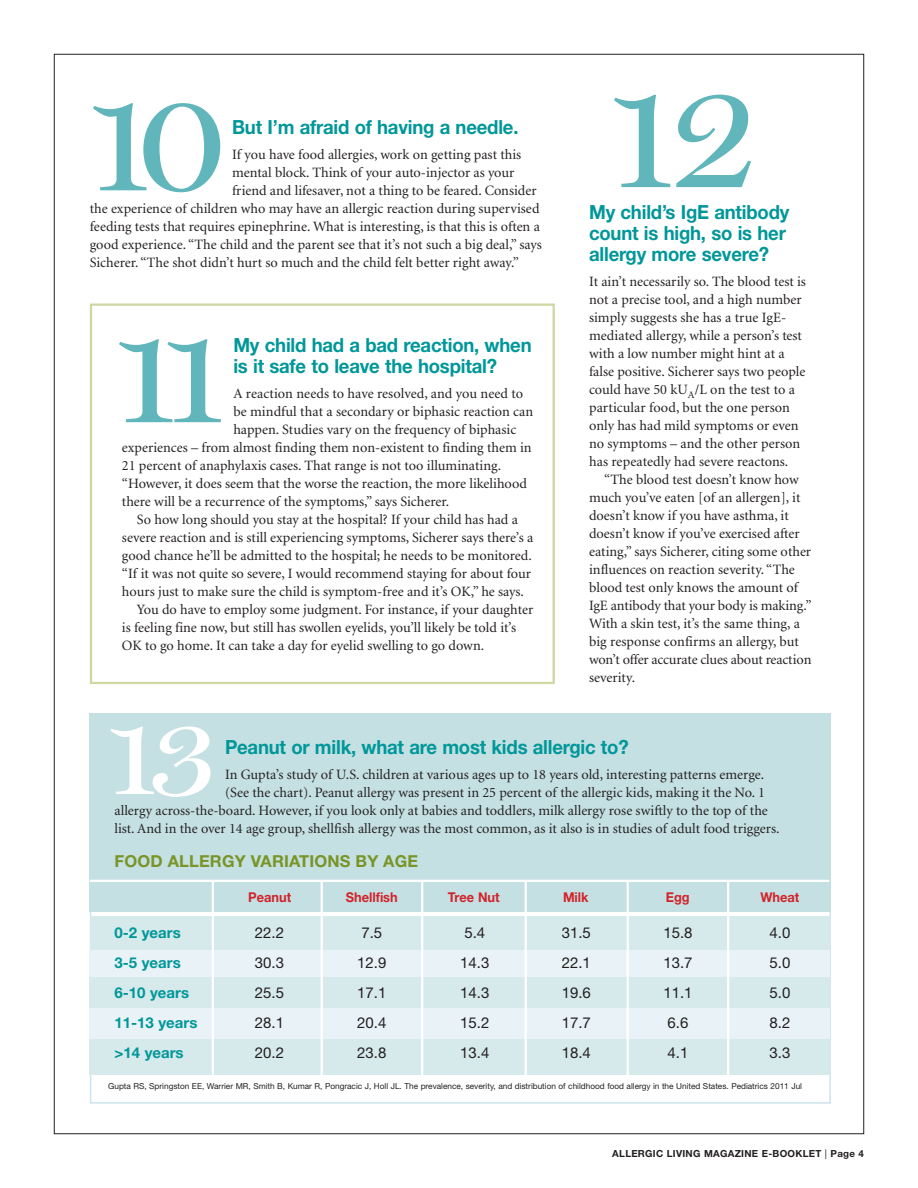
<style>
.page{position:relative;width:918px;height:1188px;background:#fff}
.page>*{position:absolute;margin:0;border:0;box-sizing:border-box;transform-origin:0 0}
.t1{font:149.1px "Miller Display";color:#61b6bb;scale:1.06 1}
.t2{font:140.7px "Miller Display";color:#61b6bb;scale:1.06 1}
.t3{font:133.95px "Miller Display";color:#61b6bb;scale:1.12 1}
.t4{font:108.9px "Miller Display";color:#fff;scale:1.12 1}
.t5{font:700 19.5px/21px "Helvetica Neue";letter-spacing:-.01em;color:#009799;scale:.95 1}
.t6{font:700 16.5px "Helvetica Neue";letter-spacing:.01em;color:#799427}
.t7{font:15px/30px "Helvetica Neue";color:#231f20;text-align:justify}
.t8{font:700 15px/30px "Helvetica Neue";color:#009799}
.t9{font:14.25px/18px "Minion";color:#231f20}
.t10{font:700 13.5px "Helvetica Neue";color:#d1232a;scale:.95 1}
.t11{font:700 9.75px "Helvetica Neue";letter-spacing:.03em;color:#231f20}
.t12{font:8.25px "Helvetica Neue";color:#231f20}
.s1{font-weight:400}
</style>
<div class="page">
<div style="left:90px;top:916px;width:739px;height:35px;background:#d6e9eb"></div>
<div style="left:90px;top:951px;width:740px;height:34px;background:#e8f2f7"></div>
<div style="left:90px;top:713px;width:741px;height:199px;background:#c4e0e3"></div>
<div style="left:90px;top:977px;width:740px;height:34px;background:#d6e9eb"></div>
<div style="left:90px;top:1008px;width:740px;height:34px;background:#e8f2f7"></div>
<div style="left:90px;top:1039px;width:740px;height:36px;background:#d6e9eb"></div>
<hr style="left:321px;top:882px;width:2px;height:206px;background:#fff">
<hr style="left:212px;top:882px;width:2px;height:206px;background:#fff">
<hr style="left:421px;top:881px;width:2px;height:207px;background:#fff">
<hr style="left:525px;top:881px;width:2px;height:207px;background:#fff">
<hr style="left:627px;top:881px;width:2px;height:207px;background:#fff">
<hr style="left:727px;top:881px;width:2px;height:207px;background:#fff">
<hr style="left:90px;top:880px;width:739px;height:2px;background:#fff">
<div style="left:90px;top:304px;width:465px;height:380px;border:2px solid #cdd8a3"></div>
<h2 class="t2" style="left:89px;top:59px;width:133px">10</h2>
<h3 class="t5" style="left:232px;top:118px;width:303px">But I’m afraid of having a needle.</h3>
<p class="t9" style="left:232px;top:147px;width:291px">If you have food allergies, work on getting past this</p>
<p class="t9" style="left:232px;top:165px;width:284px">mental block. Think of your auto-injector as your</p>
<p class="t9" style="left:232px;top:183px;width:306px">friend and lifesaver, not a thing to be feared. Consider</p>
<p class="t9" style="left:90px;top:201px;width:451px">the experience of children who may have an allergic reaction during supervised</p>
<p class="t9" style="left:90px;top:219px;width:452px">feeding tests that requires epinephrine. What is interesting, is that this is often a</p>
<p class="t9" style="left:90px;top:237px;width:454px">good experience. “The child and the parent see that it’s not such a big deal,” says</p>
<p class="t9" style="left:90px;top:255px;width:431px">Sicherer. “The shot didn’t hurt so much and the child felt better right away.”</p>
<h3 class="t5" style="left:233px;top:336px;width:316px">My child had a bad reaction, when is it safe to leave the hospital?</h3>
<p class="t9" style="left:233px;top:386px;width:291px">A reaction needs to have resolved, and you need to</p>
<p class="t9" style="left:233px;top:404px;width:301px">be mindful that a secondary or biphasic reaction can</p>
<p class="t9" style="left:233px;top:422px;width:284px">happen. Studies vary on the frequency of biphasic</p>
<p class="t9" style="left:122px;top:440px;width:411px">experiences – from almost finding them non-existent to finding them in</p>
<p class="t9" style="left:122px;top:458px;width:381px">21 percent of anaphylaxis cases. That range is not too illuminating.</p>
<p class="t9" style="left:122px;top:476px;width:407px">“However, it does seem that the worse the reaction, the more likelihood</p>
<p class="t9" style="left:122px;top:494px;width:329px">there will be a recurrence of the symptoms,” says Sicherer.</p>
<p class="t9" style="left:137px;top:512px;width:382px">So how long should you stay at the hospital? If your child has had a</p>
<p class="t9" style="left:122px;top:530px;width:413px">severe reaction and is still experiencing symptoms, Sicherer says there’s a</p>
<p class="t9" style="left:122px;top:548px;width:411px">good chance he’ll be admitted to the hospital; he needs to be monitored.</p>
<p class="t9" style="left:122px;top:566px;width:411px">“If it was not quite so severe, I would recommend staying for about four</p>
<p class="t9" style="left:122px;top:584px;width:404px">hours just to make sure the child is symptom-free and it’s OK,” he says.</p>
<p class="t9" style="left:137px;top:602px;width:398px">You do have to employ some judgment. For instance, if your daughter</p>
<p class="t9" style="left:122px;top:620px;width:396px">is feeling fine now, but still has swollen eyelids, you’ll likely be told it’s</p>
<p class="t9" style="left:122px;top:638px;width:364px">OK to go home. It can take a day for eyelid swelling to go down.</p>
<h3 class="t3" style="left:114px;top:298px;width:102px">11</h3>
<h1 class="t1" style="left:609px;top:48px;width:143px">12</h1>
<h3 class="t5" style="left:589px;top:203px;width:212px">My child’s IgE antibody count is high, so is her allergy more severe?</h3>
<p class="t9" style="left:589px;top:274px;width:218px">It ain’t necessarily so. The blood test is not a precise tool, and a high number simply suggests she has a true IgE&shy;mediated allergy, while a person’s test with a low number might hint at a false positive. Sicherer says two people could have 50 kU<sub>A</sub>/L on the test to a particular food, but the one person only has had mild symptoms or even no symptoms – and the other person has repeatedly had severe reactons.</p>
<p class="t9" style="left:589px;top:472px;width:224px;text-indent:15px">“The blood test doesn’t know how much you’ve eaten [of an allergen], it doesn’t know if you have asthma, it doesn’t know if you’ve exercised after eating,” says Sicherer, citing some other influences on reaction severity. “The blood test only knows the amount of IgE antibody that your body is making.” With a skin test, it’s the same thing, a big response confirms an allergy, but won’t offer accurate clues about reaction severity.</p>
<h3 class="t4" style="left:107px;top:693px;width:101px">13</h3>
<h3 class="t5" style="left:225px;top:738px;width:426px">Peanut or milk, what are most kids allergic to?</h3>
<p class="t9" style="left:225px;top:767px;width:541px">In Gupta’s study of U.S. children at various ages up to 18 years old, interesting patterns emerge.</p>
<p class="t9" style="left:225px;top:785px;width:541px">(See the chart). Peanut allergy was present in 25 percent of the allergic kids, making it the No. 1</p>
<p class="t9" style="left:114px;top:803px;width:655px">allergy across-the-board. However, if you look only at babies and toddlers, milk allergy rose swiftly to the top of the</p>
<p class="t9" style="left:114px;top:821px;width:667px">list. And in the over 14 age group, shellfish allergy was the most common, as it also is in studies of adult food triggers.</p>
<p class="t6" style="left:114px;top:855px;width:305px">FOOD ALLERGY VARIATIONS BY AGE</p>
<p class="t10" style="left:248px;top:892px;width:47px">Peanut</p>
<p class="t10" style="left:346px;top:892px;width:56px">Shellfish</p>
<p class="t10" style="left:448px;top:892px;width:56px">Tree Nut</p>
<p class="t10" style="left:563px;top:892px;width:28px">Milk</p>
<p class="t10" style="left:666px;top:892px;width:27px">Egg</p>
<p class="t10" style="left:760px;top:892px;width:42px">Wheat</p>
<p class="t8" style="left:114px;top:919px;width:84px">0-2 years<br>3-5 years<br>6-10 years<br>11-13 years &gt;14 years</p>
<p class="t7" style="left:255px;top:919px;width:31px">22.2<br>30.3<br>25.5<br>28.1<br>20.2</p>
<p class="t7" style="left:357px;top:919px;width:31px;text-align:left">7.5<br>12.9<br>17.1<br>20.4<br>23.8</p>
<p class="t7" style="left:460px;top:919px;width:31px;text-align:left">5.4<br>14.3<br>14.3<br>15.2<br>13.4</p>
<p class="t7" style="left:562px;top:919px;width:31px">31.5<br>22.1<br>19.6<br>17.7<br>18.4</p>
<p class="t7" style="left:663px;top:919px;width:31px;text-align:left">15.8<br>13.7<br>11.1<br>6.6<br>4.1</p>
<p class="t7" style="left:770px;top:919px;width:22px">4.0<br>5.0<br>5.0<br>8.2<br>3.3</p>
<p class="t12" style="left:108px;top:1083px;width:695px">Gupta RS, Springston EE, Warrier MR, Smith B, Kumar R, Pongracic J, Holl JL. The prevalence, severity, and distribution of childhood food allergy in the United States. Pediatrics 2011 Jul</p>
<p class="t11" style="left:612px;top:1150px;width:253px">ALLERGIC LIVING MAGAZINE E-BOOKLET <span class="s1">|</span> Page 4</p>
</div>
